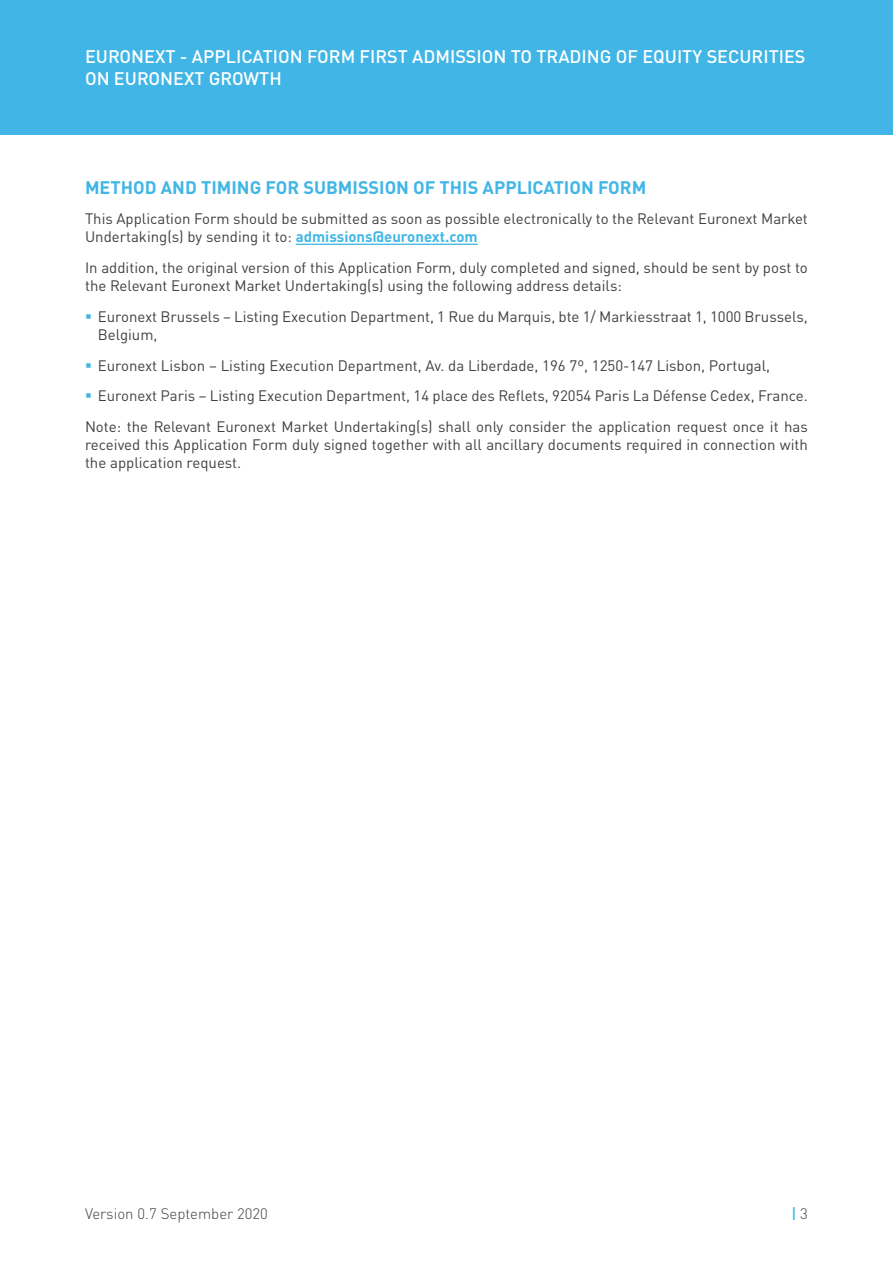
<style>
.page{position:relative;width:893px;height:1263px;background:#fff}
.page>*{position:absolute;margin:0;border:0;box-sizing:border-box;transform-origin:0 0}
.t1{font:500 18px/21.6px "DIN Pro";color:#fff}
.t2{font:700 18px "DIN Pro";color:#41b6e6}
.t3{font:15px/18px "DIN Pro";color:#404040}
.t4{font:300 15px "DIN Pro";color:#404040}
.t5{font:500 15px "DIN Pro";color:#41b6e6}
.s1{font-weight:700;color:#41b6e6}
.s2{font-weight:300;color:#404040}
</style>
<div class="page">
<div style="left:0;top:0;width:893px;height:135px;background:#41b6e6"></div>
<hr style="left:296px;top:244px;width:182px;height:1px;background:#41b6e6">
<p class="t1" style="left:85px;top:44px;width:722px">EURONEXT - APPLICATION FORM FIRST ADMISSION TO TRADING OF EQUITY SECURITIES<br>ON EURONEXT GROWTH</p>
<p class="t2" style="left:85px;top:172px;width:563px">METHOD AND TIMING FOR SUBMISSION OF THIS APPLICATION FORM</p>
<p class="t3" style="left:85px;top:208px;width:724px">This Application Form should be submitted as soon as possible electronically to the Relevant Euronext Market<br>Undertaking(s) by sending it to: <span class="s1">admissions@euronext.com</span></p>
<p class="t3" style="left:85px;top:257px;width:724px">In addition, the original version of this Application Form, duly completed and signed, should be sent by post to the Relevant Euronext Market Undertaking(s) using the following address details:</p>
<p class="t3" style="left:98px;top:306px;width:712px">Euronext Brussels – Listing Execution Department, 1 Rue du Marquis, bte 1/ Markiesstraat 1, 1000 Brussels,<br>Belgium,</p>
<p class="t3" style="left:98px;top:355px;width:674px">Euronext Lisbon – Listing Execution Department, Av. da Liberdade, 196 7º, 1250-147 Lisbon, Portugal,</p>
<p class="t3" style="left:98px;top:385px;width:712px">Euronext Paris – Listing Execution Department, 14 place des Reflets, 92054 Paris La Défense Cedex, France.</p>
<p class="t3" style="left:85px;top:416px;width:724px">Note: the Relevant Euronext Market Undertaking(s) shall only consider the application request once it has</p>
<p class="t3" style="left:85px;top:434px;width:724px">received this Application Form duly signed together with all ancillary documents required in connection with the application request.</p>
<p class="t4" style="left:85px;top:1202px;width:184px">Version 0.7 September 2020</p>
<p class="t5" style="left:791px;top:1202px;width:18px">| <span class="s2">3</span></p>
</div>
